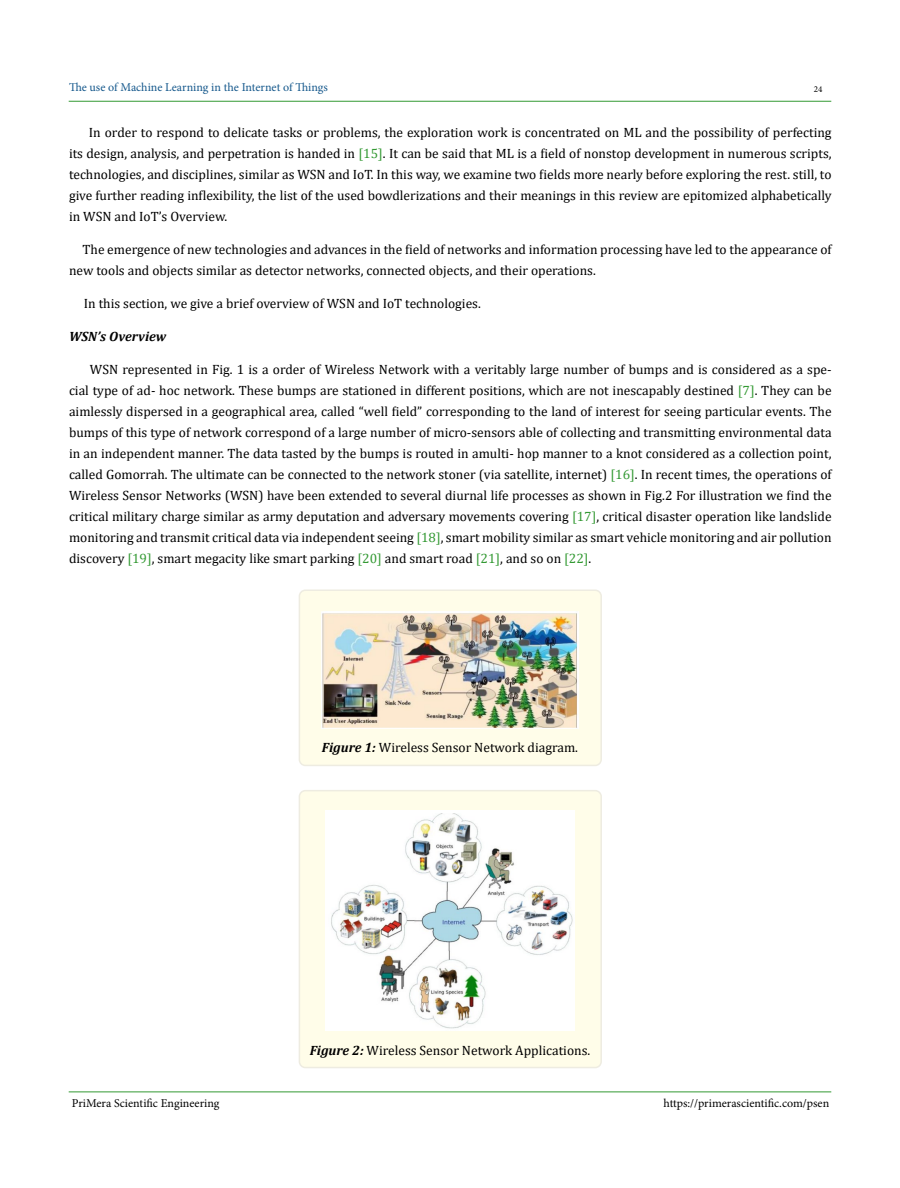
<style>
.page{position:relative;width:900px;height:1188px;background:#fff}
.page>*{position:absolute;margin:0;border:0;box-sizing:border-box;transform-origin:0 0}
.t1{font:13.5px/21px "Cambria";color:#000;text-align:justify}
.t2{font:italic 700 13.5px "Cambria";color:#000}
.t3{font:12px "Minion Pro";color:#000}
.t4{font:12px "Minion Pro";color:#15588c}
.t5{font:9px "Minion Pro";color:#000}
.s1{color:#393}
.s2{font-weight:700;font-style:italic}
</style>
<div class="page">
<hr style="left:69px;top:1092px;width:762px;height:1px;background:#393">
<hr style="left:69px;top:101px;width:762px;height:1px;background:#393">
<div style="left:299px;top:590px;width:302px;height:175px;background:#fffde9;border-radius:6px"></div>
<div style="left:299px;top:590px;width:303px;height:176px;border:2px solid #eeece1;border-radius:6px"></div>
<img style="left:321px;top:611px;width:258px;height:118px">
<div style="left:299px;top:791px;width:302px;height:277px;background:#fffde9;border-radius:6px"></div>
<div style="left:299px;top:790px;width:303px;height:278px;border:2px solid #eeece1;border-radius:6px"></div>
<img style="left:326px;top:811px;width:248px;height:219px">
<p class="t4" style="left:69px;top:79px;width:260px">The use of Machine Learning in the Internet of Things</p>
<p class="t5" style="left:814px;top:83px;width:10px">24</p>
<p class="t1" style="left:69px;top:121px;width:764px;text-indent:20px">In order to respond to delicate tasks or problems, the exploration work is concentrated on ML and the possibility of perfecting its design, analysis, and perpetration is handed in <span class="s1">[15]</span>. It can be said that ML is a field of nonstop development in numerous scripts, technologies, and disciplines, similar as WSN and IoT. In this way, we examine two fields more nearly before exploring the rest. still, to give further reading inflexibility, the list of the used bowdlerizations and their meanings in this review are epitomized alphabetically in WSN and IoT’s Overview.</p>
<p class="t1" style="left:69px;top:238px;width:764px;text-indent:14px">The emergence of new technologies and advances in the field of networks and information processing have led to the appearance of new tools and objects similar as detector networks, connected objects, and their operations.</p>
<p class="t1" style="left:84px;top:292px;width:398px">In this section, we give a brief overview of WSN and IoT technologies.</p>
<p class="t2" style="left:69px;top:326px;width:99px">WSN’s Overview</p>
<p class="t1" style="left:69px;top:358px;width:764px;text-indent:21px">WSN represented in Fig. 1 is a order of Wireless Network with a veritably large number of bumps and is considered as a spe&shy;cial type of ad- hoc network. These bumps are stationed in different positions, which are not inescapably destined <span class="s1">[7]</span>. They can be aimlessly dispersed in a geographical area, called “well field” corresponding to the land of interest for seeing particular events. The bumps of this type of network correspond of a large number of micro-sensors able of collecting and transmitting environmental data in an independent manner. The data tasted by the bumps is routed in amulti- hop manner to a knot considered as a collection point, called Gomorrah. The ultimate can be connected to the network stoner (via satellite, internet) <span class="s1">[16]</span>. In recent times, the operations of Wireless Sensor Networks (WSN) have been extended to several diurnal life processes as shown in Fig.2 For illustration we find the critical military charge similar as army deputation and adversary movements covering <span class="s1">[17]</span>, critical disaster operation like landslide monitoring and transmit critical data via independent seeing <span class="s1">[18]</span>, smart mobility similar as smart vehicle monitoring and air pollution discovery <span class="s1">[19]</span>, smart megacity like smart parking <span class="s1">[20]</span> and smart road <span class="s1">[21]</span>, and so on <span class="s1">[22]</span>.</p>
<p class="t1" style="left:322px;top:737px;width:258px"><span class="s2">Figure 1:</span> Wireless Sensor Network diagram.</p>
<p class="t1" style="left:310px;top:1040px;width:282px"><span class="s2">Figure 2:</span> Wireless Sensor Network Applications.</p>
<p class="t3" style="left:72px;top:1095px;width:149px">PriMera Scientific Engineering</p>
<p class="t3" style="left:664px;top:1095px;width:167px">https://primerascientific.com/psen</p>
</div>
